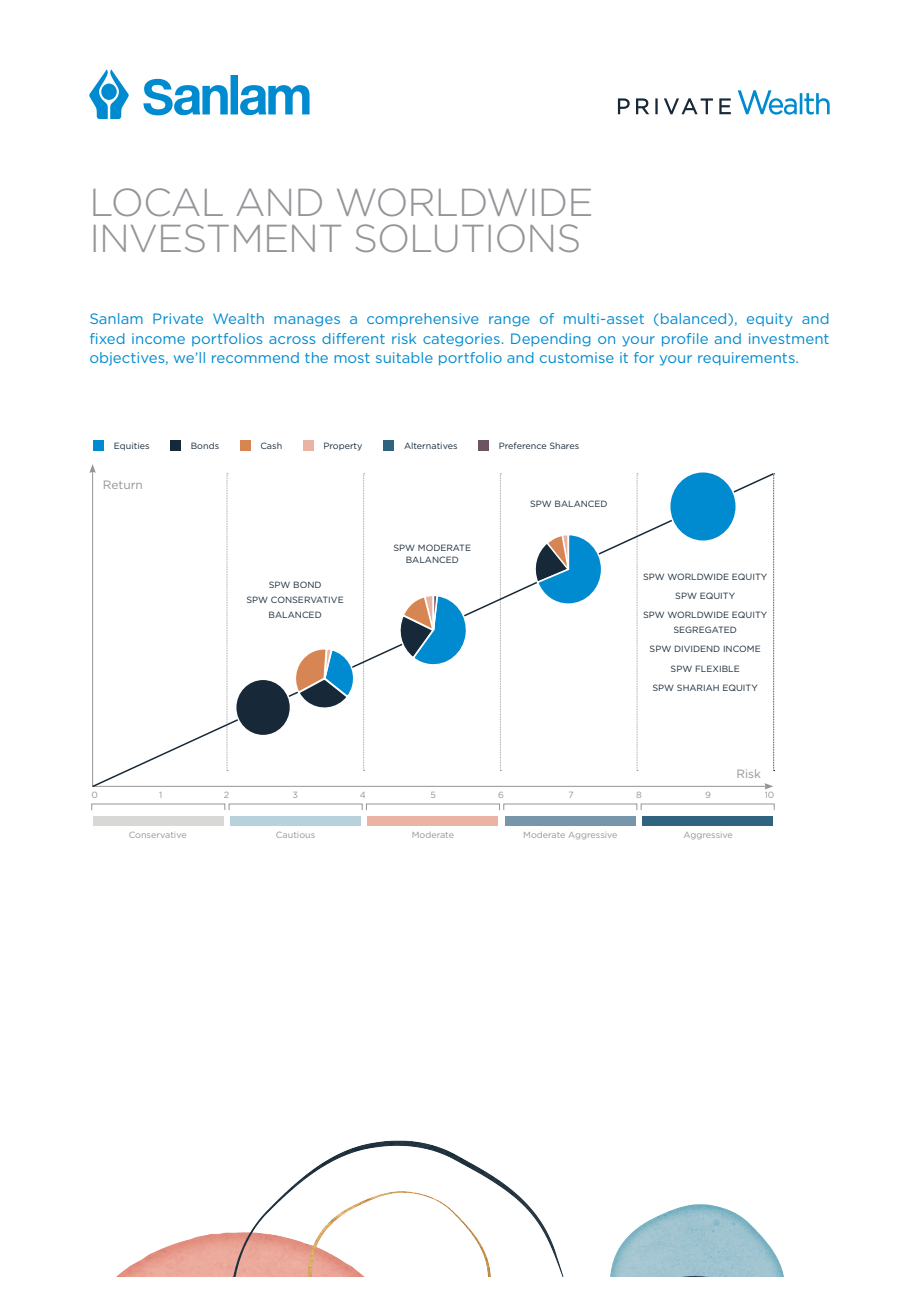
<style>
.page{position:relative;width:919px;height:1289px;background:#fff}
.page>*{position:absolute;margin:0;border:0;box-sizing:border-box;transform-origin:0 0}
.t1{font:300 39px/36px "Gotham HTF";letter-spacing:-.025em;color:#939598}
.t2{font:15px/19.5px "Gotham HTF";color:#008ad0;text-align:justify}
.t3{font:12px "Gotham";color:#939598}
.t4{font:9px/19.2px "Gotham";color:#172938;text-align:center}
.t5{font:9px "Gotham";color:#939598}
</style>
<div class="page">
<svg style="left:89px;top:70px;width:220px;height:49px"></svg>
<svg style="left:737px;top:90px;width:92px;height:25px"></svg>
<svg style="left:618px;top:98px;width:112px;height:16px"></svg>
<img style="left:118px;top:1140px;width:445px;height:135px">
<img style="left:610px;top:1204px;width:174px;height:72px">
<svg style="left:89px;top:464px;width:7px;height:9px"></svg>
<svg style="left:91px;top:472px;width:684px;height:316px"></svg>
<div style="left:93px;top:816px;width:130px;height:9px;background:#d8d9d7"></div>
<div style="left:230px;top:816px;width:130px;height:9px;background:#b8d2dd"></div>
<div style="left:368px;top:816px;width:130px;height:9px;background:#ebb3a3"></div>
<div style="left:505px;top:816px;width:130px;height:9px;background:#7796ab"></div>
<div style="left:642px;top:816px;width:131px;height:9px;background:#30637f"></div>
<div style="left:91px;top:803px;width:134px;height:7px;border:1px solid #939598"></div>
<div style="left:229px;top:803px;width:133px;height:7px;border:1px solid #939598"></div>
<div style="left:366px;top:803px;width:133px;height:7px;border:1px solid #939598"></div>
<div style="left:503px;top:803px;width:134px;height:7px;border:1px solid #939598"></div>
<div style="left:641px;top:803px;width:133px;height:7px;border:1px solid #939598"></div>
<div style="left:93px;top:440px;width:11px;height:11px;background:#008ad0"></div>
<div style="left:170px;top:440px;width:11px;height:11px;background:#172938"></div>
<div style="left:240px;top:440px;width:10px;height:11px;background:#d78653"></div>
<div style="left:303px;top:440px;width:10px;height:11px;background:#ebb3a3"></div>
<div style="left:383px;top:440px;width:11px;height:11px;background:#30637f"></div>
<div style="left:478px;top:440px;width:10px;height:11px;background:#6c5560"></div>
<svg style="left:291px;top:647px;width:66px;height:65px"></svg>
<svg style="left:396px;top:594px;width:72px;height:73px"></svg>
<svg style="left:532px;top:533px;width:71px;height:72px"></svg>
<div style="left:669px;top:472px;width:67px;height:69px;background:#008ad0;border-radius:50%"></div>
<div style="left:669px;top:471px;width:68px;height:71px;border:2px solid #fff;border-radius:50%"></div>
<div style="left:236px;top:679px;width:54px;height:56px;background:#172938;border-radius:50%"></div>
<div style="left:235px;top:678px;width:56px;height:58px;border:2px solid #fff;border-radius:50%"></div>
<h1 class="t1" style="left:89px;top:183px;width:505px">LOCAL AND WORLDWIDE<br>INVESTMENT SOLUTIONS</h1>
<p class="t2" style="left:89px;top:309px;width:741px">Sanlam Private Wealth manages a comprehensive range of multi-asset (balanced), equity and fixed income portfolios across different risk categories. Depending on your profile and investment objectives, we’ll recommend the most suitable portfolio and customise it for your requirements.</p>
<p class="t4" style="left:114px;top:436px;width:37px">Equities</p>
<p class="t4" style="left:191px;top:436px;width:30px">Bonds</p>
<p class="t4" style="left:260px;top:436px;width:23px">Cash</p>
<p class="t4" style="left:323px;top:436px;width:41px">Property</p>
<p class="t4" style="left:404px;top:436px;width:55px">Alternatives</p>
<p class="t4" style="left:498px;top:436px;width:82px">Preference Shares</p>
<p class="t3" style="left:103px;top:477px;width:42px">Return</p>
<p class="t4" style="left:246px;top:577px;width:99px;line-height:15px">SPW BOND<br>SPW CONSERVATIVE<br>BALANCED</p>
<p class="t4" style="left:393px;top:541px;width:79px;line-height:12px">SPW MODERATE<br>BALANCED</p>
<p class="t4" style="left:530px;top:494px;width:79px">SPW BALANCED</p>
<p class="t4" style="left:643px;top:566px;width:126px">SPW WORLDWIDE EQUITY<br>SPW EQUITY<br>SPW WORLDWIDE EQUITY</p>
<p class="t4" style="left:649px;top:620px;width:113px">SEGREGATED<br>SPW DIVIDEND INCOME<br>SPW FLEXIBLE<br>SPW SHARIAH EQUITY</p>
<p class="t3" style="left:736px;top:766px;width:26px">Risk</p>
<p class="t5" style="left:91px;top:789px;width:8px">0</p>
<p class="t5" style="left:159px;top:789px;width:5px">1</p>
<p class="t5" style="left:224px;top:789px;width:7px">2</p>
<p class="t5" style="left:292px;top:789px;width:7px">3</p>
<p class="t5" style="left:360px;top:789px;width:8px">4</p>
<p class="t5" style="left:430px;top:789px;width:7px">5</p>
<p class="t5" style="left:498px;top:789px;width:7px">6</p>
<p class="t5" style="left:568px;top:789px;width:7px">7</p>
<p class="t5" style="left:636px;top:789px;width:7px">8</p>
<p class="t5" style="left:705px;top:789px;width:7px">9</p>
<p class="t5" style="left:764px;top:789px;width:11px">10</p>
<p class="t5" style="left:129px;top:829px;width:59px">Conservative</p>
<p class="t5" style="left:276px;top:829px;width:41px">Cautious</p>
<p class="t5" style="left:412px;top:829px;width:44px">Moderate</p>
<p class="t5" style="left:523px;top:829px;width:96px">Moderate Aggressive</p>
<p class="t5" style="left:683px;top:829px;width:51px">Aggressive</p>
</div>
